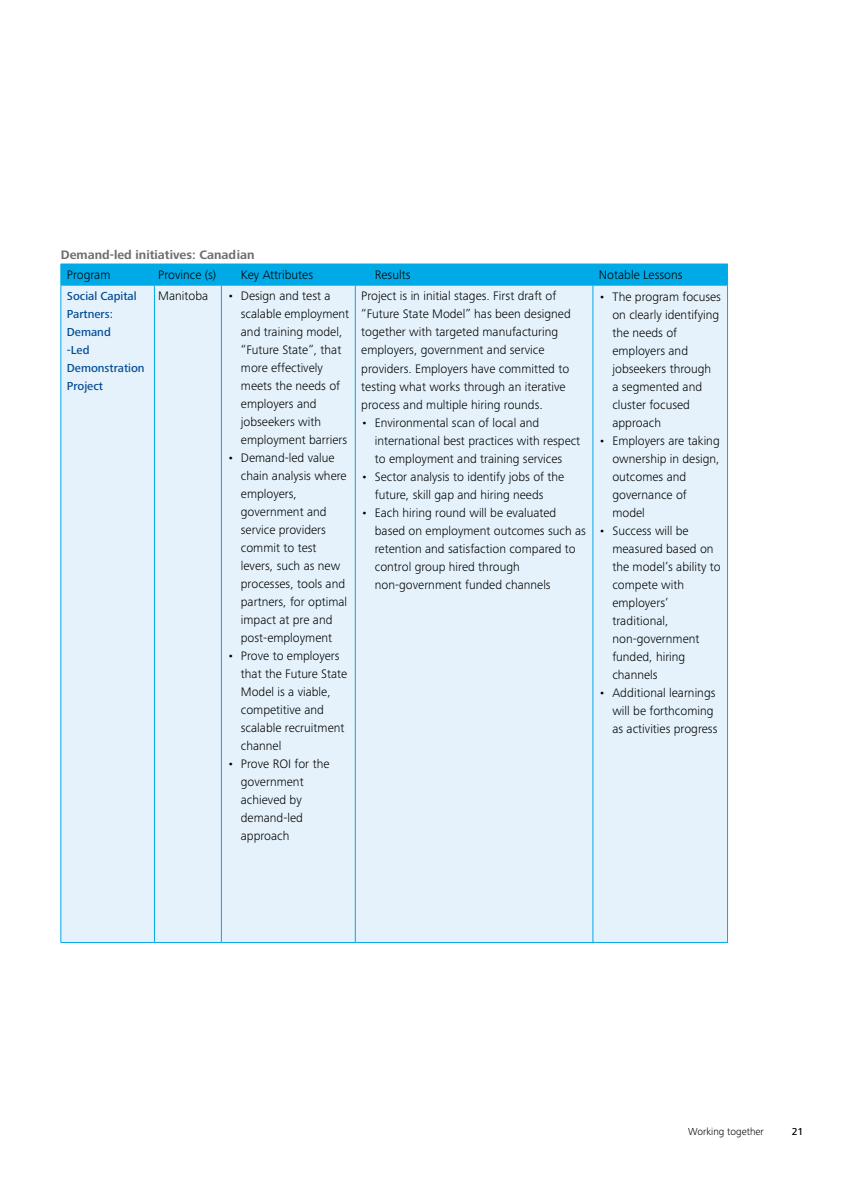
<style>
.page{position:relative;width:864px;height:1188px;background:#fff}
.page>*{position:absolute;margin:0;border:0;box-sizing:border-box;transform-origin:0 0}
.t1{font:300 12.75px/18px "Frutiger Next Pro";color:#000}
.t2{font:700 12.75px "Frutiger Next Pro";color:#6d6e71}
.t3{font:500 12px/18px "Frutiger Next Pro";color:#004a94}
.t4{font:300 10.5px "Frutiger Next Pro";color:#000}
.t5{font:500 10.5px "Frutiger Next Pro";color:#000}
</style>
<div class="page">
<div style="left:61px;top:286px;width:666px;height:656px;background:#e5f2fb"></div>
<div style="left:60px;top:264px;width:668px;height:21px;background:#00aae7"></div>
<hr style="left:60px;top:285px;width:94px;height:1px;background:#00aae7">
<hr style="left:60px;top:286px;width:1px;height:656px;background:#00aae7">
<hr style="left:154px;top:285px;width:67px;height:1px;background:#00aae7">
<hr style="left:154px;top:286px;width:1px;height:656px;background:#00aae7">
<hr style="left:221px;top:285px;width:134px;height:1px;background:#00aae7">
<hr style="left:355px;top:285px;width:238px;height:1px;background:#00aae7">
<hr style="left:355px;top:286px;width:1px;height:656px;background:#00aae7">
<hr style="left:593px;top:285px;width:135px;height:1px;background:#00aae7">
<hr style="left:593px;top:286px;width:1px;height:656px;background:#00aae7">
<hr style="left:727px;top:286px;width:1px;height:656px;background:#00aae7">
<hr style="left:60px;top:942px;width:94px;height:1px;background:#00aae7">
<hr style="left:154px;top:942px;width:67px;height:1px;background:#00aae7">
<hr style="left:221px;top:942px;width:134px;height:1px;background:#00aae7">
<hr style="left:355px;top:942px;width:238px;height:1px;background:#00aae7">
<hr style="left:593px;top:942px;width:135px;height:1px;background:#00aae7">
<hr style="left:221px;top:286px;width:1px;height:656px;background:#00aae7">
<p class="t2" style="left:61px;top:248px;width:195px">Demand-led initiatives: Canadian</p>
<p class="t1" style="left:67px;top:266px;width:45px">Program</p>
<p class="t1" style="left:158px;top:266px;width:60px">Province (s)</p>
<p class="t1" style="left:241px;top:266px;width:74px">Key Attributes</p>
<p class="t1" style="left:375px;top:266px;width:37px">Results</p>
<p class="t1" style="left:599px;top:266px;width:85px">Notable Lessons</p>
<p class="t3" style="left:67px;top:287px;width:79px">Social Capital<br>Partners:<br>Demand<br>-Led<br>Demonstration<br>Project</p>
<p class="t1" style="left:158px;top:287px;width:52px">Manitoba</p>
<p class="t1" style="left:241px;top:287px;width:110px;text-indent:-14px">• Design and test a scalable employment and training model, “Future State”, that more effectively meets the needs of employers and jobseekers with employment barriers</p>
<p class="t1" style="left:241px;top:449px;width:108px;text-indent:-14px">• Demand-led value chain analysis where employers, government and service providers commit to test levers, such as new processes, tools and partners, for optimal impact at pre and post-employment</p>
<p class="t1" style="left:241px;top:647px;width:108px;text-indent:-14px">• Prove to employers that the Future State<br>Model is a viable, competitive and scalable recruitment channel</p>
<p class="t1" style="left:241px;top:755px;width:90px;text-indent:-14px">• Prove ROI for the government achieved by demand-led approach</p>
<p class="t1" style="left:612px;top:287px;width:110px;text-indent:-14px">• The program focuses on clearly identifying the needs of employers and jobseekers through<br>a segmented and cluster focused approach</p>
<p class="t1" style="left:612px;top:431px;width:109px;text-indent:-14px">• Employers are taking ownership in design, outcomes and governance of model</p>
<p class="t1" style="left:612px;top:521px;width:110px;text-indent:-14px">• Success will be measured based on the model’s ability to compete with employers’ traditional, non-government funded, hiring channels</p>
<p class="t1" style="left:612px;top:683px;width:107px;text-indent:-14px">• Additional learnings will be forthcoming as activities progress</p>
<p class="t1" style="left:361px;top:287px;width:211px">Project is in initial stages. First draft of “Future State Model” has been designed together with targeted manufacturing employers, government and service providers. Employers have committed to testing what works through an iterative process and multiple hiring rounds.</p>
<p class="t1" style="left:375px;top:413px;width:207px;text-indent:-14px">• Environmental scan of local and international best practices with respect to employment and training services</p>
<p class="t1" style="left:361px;top:467px;width:204px;text-align:center">• Sector analysis to identify jobs of the future, skill gap and hiring needs</p>
<p class="t1" style="left:375px;top:503px;width:213px;text-indent:-14px">• Each hiring round will be evaluated based on employment outcomes such as retention and satisfaction compared to control group hired through non-government funded channels</p>
<p class="t4" style="left:688px;top:1126px;width:77px">Working together</p>
<p class="t5" style="left:792px;top:1126px;width:13px">21</p>
</div>
